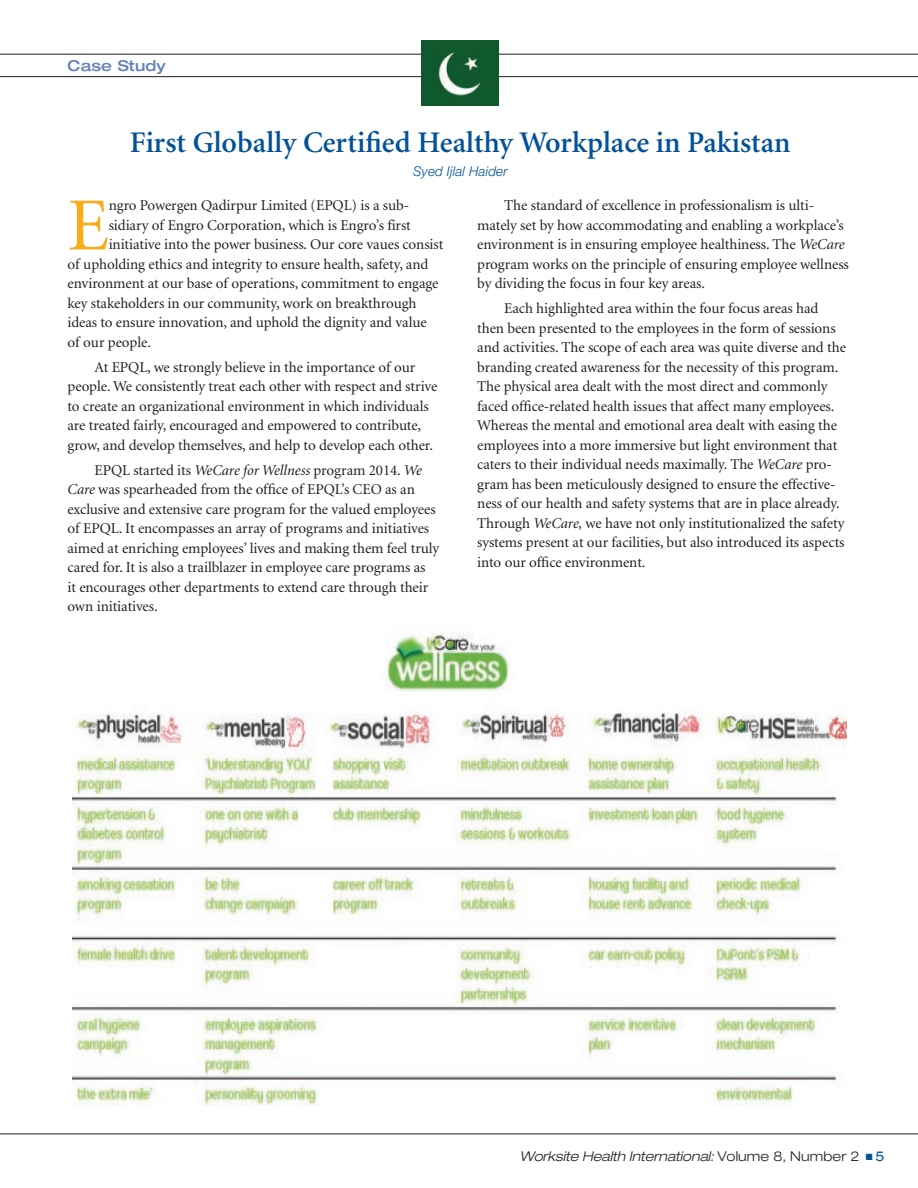
<style>
.page{position:relative;width:918px;height:1188px;background:#fff}
.page>*{position:absolute;margin:0;border:0;box-sizing:border-box;transform-origin:0 0}
.t1{font:75px "Minion";color:#faab1a}
.t2{font:600 30px "Minion";color:#01529a}
.t3{font:15px/19.5px "Minion";letter-spacing:-.005em;color:#231f20}
.t4{font:500 expanded 15px "Helvetica Neue";letter-spacing:.01em;color:#6582ba}
.t5{font:italic 300 expanded 13.5px "Helvetica Neue";letter-spacing:-.005em;color:#231f20}
.t6{font:italic 300 13.5px "Helvetica Neue";letter-spacing:.01em;color:#01529a}
.s1{font-style:italic}
.s2{font-style:normal}
.s3{color:#01529a}
.s4{font-weight:400;font-style:normal;color:#01529a}
</style>
<div class="page">
<hr style="left:0;top:54px;width:918px;height:1px;background:#231f20">
<hr style="left:0;top:1134px;width:918px;height:1px;background:#231f20">
<hr style="left:0;top:76px;width:918px;height:1px;background:#231f20">
<img style="left:421px;top:40px;width:77px;height:66px">
<img style="left:72px;top:633px;width:775px;height:472px">
<p class="t4" style="left:68px;top:56px;width:100px">Case Study</p>
<h2 class="t2" style="left:130px;top:127px;width:662px">First Globally Certified Healthy Workplace in Pakistan</h2>
<p class="t6" style="left:413px;top:163px;width:96px">Syed Ijlal Haider</p>
<p class="t1" style="left:68px;top:189px;width:43px">E</p>
<p class="t3" style="left:109px;top:196px;width:302px">ngro Powergen Qadirpur Limited (EPQL) is a sub-</p>
<p class="t3" style="left:109px;top:216px;width:304px">sidiary of Engro Corporation, which is Engro’s first</p>
<p class="t3" style="left:109px;top:235px;width:336px">initiative into the power business. Our core vaues consist</p>
<p class="t3" style="left:67px;top:255px;width:362px">of upholding ethics and integrity to ensure health, safety, and</p>
<p class="t3" style="left:67px;top:274px;width:373px">environment at our base of operations, commitment to engage</p>
<p class="t3" style="left:67px;top:294px;width:351px">key stakeholders in our community, work on breakthrough</p>
<p class="t3" style="left:67px;top:313px;width:361px">ideas to ensure innovation, and uphold the dignity and value</p>
<p class="t3" style="left:67px;top:333px;width:85px">of our people.</p>
<p class="t3" style="left:68px;top:358px;width:371px;text-indent:27px">At EPQL, we strongly believe in the importance of our people. We consistently treat each other with respect and strive to create an organizational environment in which individuals are treated fairly, encouraged and empowered to contribute, grow, and develop themselves, and help to develop each other.</p>
<p class="t3" style="left:68px;top:461px;width:373px;text-indent:27px">EPQL started its <span class="s1">WeCare for Wellness</span> program 2014. <span class="s1">We Care</span> was spearheaded from the office of EPQL’s CEO as an exclusive and extensive care program for the valued employees of EPQL. It encompasses an array of programs and initiatives aimed at enriching employees’ lives and making them feel truly cared for. It is also a trailblazer in employee care programs as<br>it encourages other departments to extend care through their own initiatives.</p>
<p class="t3" style="left:477px;top:196px;width:373px;text-indent:27px">The standard of excellence in professionalism is ulti&shy;mately set by how accommodating and enabling a workplace’s environment is in ensuring employee healthiness. The <span class="s1">WeCare </span>program works on the principle of ensuring employee wellness by dividing the focus in four key areas.</p>
<p class="t3" style="left:477px;top:299px;width:370px;text-indent:27px">Each highlighted area within the four focus areas had then been presented to the employees in the form of sessions and activities. The scope of each area was quite diverse and the branding created awareness for the necessity of this program.<br>The physical area dealt with the most direct and commonly faced office-related health issues that affect many employees.<br>Whereas the mental and emotional area dealt with easing the employees into a more immersive but light environment that caters to their individual needs maximally. The <span class="s1">WeCare</span> pro&shy;gram has been meticulously designed to ensure the effective&shy;ness of our health and safety systems that are in place already.<br>Through <span class="s1">WeCare,</span> we have not only institutionalized the safety systems present at our facilities, but also introduced its aspects into our office environment.</p>
<p class="t5" style="left:520px;top:1148px;width:366px">Worksite Health International: <span class="s2">Volume 8, Number 2</span> <span class="s3">■</span> <span class="s4">5</span></p>
</div>
